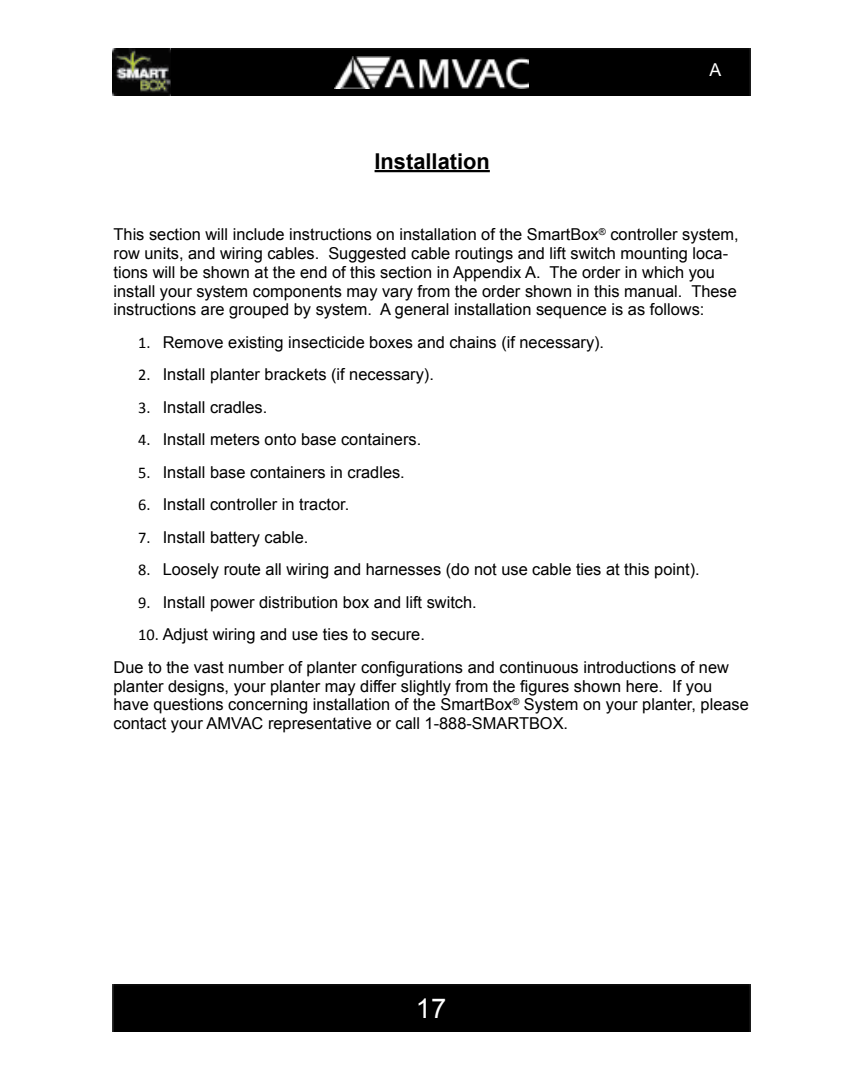
<style>
.page{position:relative;width:864px;height:1080px;background:#fff}
.page>*{position:absolute;margin:0;border:0;box-sizing:border-box;transform-origin:0 0}
.t1{font:27.3px "Arial";color:#fff}
.t2{font:700 21.9px "Arial";color:#000}
.t3{font:17.7px "Arial";color:#fff}
.t4{font:16.35px/18.9px "Arial";color:#000}
.s1{font-family:"Calibri"}
</style>
<div class="page">
<div style="left:113px;top:984px;width:638px;height:48px;background:#000"></div>
<div style="left:171px;top:49px;width:580px;height:47px;background:#000"></div>
<img style="left:113px;top:49px;width:58px;height:47px">
<img style="left:335px;top:57px;width:194px;height:31px">
<hr style="left:375px;top:170px;width:115px;height:2px;background:#000">
<h2 class="t2" style="left:375px;top:147px;width:117px">Installation</h2>
<p class="t3" style="left:710px;top:58px;width:13px">A</p>
<p class="t4" style="left:114px;top:225px;width:627px">This section will include instructions on installation of the SmartBox<sup>®</sup> controller system, row units, and wiring cables. Suggested cable routings and lift switch mounting loca&shy;tions will be shown at the end of this section in Appendix A. The order in which you install your system components may vary from the order shown in this manual. These instructions are grouped by system. A general installation sequence is as follows:</p>
<p class="t4" style="left:138px;top:333px;width:468px"><span class="s1">1.</span> Remove existing insecticide boxes and chains (if necessary).</p>
<p class="t4" style="left:138px;top:365px;width:297px"><span class="s1">2.</span> Install planter brackets (if necessary).</p>
<p class="t4" style="left:138px;top:398px;width:131px"><span class="s1">3.</span> Install cradles.</p>
<p class="t4" style="left:138px;top:430px;width:285px"><span class="s1">4.</span> Install meters onto base containers.</p>
<p class="t4" style="left:138px;top:463px;width:268px"><span class="s1">5.</span> Install base containers in cradles.</p>
<p class="t4" style="left:138px;top:495px;width:213px"><span class="s1">6.</span> Install controller in tractor.</p>
<p class="t4" style="left:138px;top:528px;width:172px"><span class="s1">7.</span> Install battery cable.</p>
<p class="t4" style="left:138px;top:560px;width:563px"><span class="s1">8.</span> Loosely route all wiring and harnesses (do not use cable ties at this point).</p>
<p class="t4" style="left:138px;top:593px;width:340px"><span class="s1">9.</span> Install power distribution box and lift switch.</p>
<p class="t4" style="left:114px;top:618px;width:617px;line-height:32.5px;text-indent:25px"><span class="s1">10.</span> Adjust wiring and use ties to secure.<br>Due to the vast number of planter configurations and continuous introductions of new</p>
<p class="t4" style="left:114px;top:677px;width:637px">planter designs, your planter may differ slightly from the figures shown here. If you have questions concerning installation of the SmartBox<sup>®</sup> System on your planter, please contact your AMVAC representative or call 1-888-SMARTBOX.</p>
<h1 class="t1" style="left:416px;top:991px;width:32px">17</h1>
</div>
